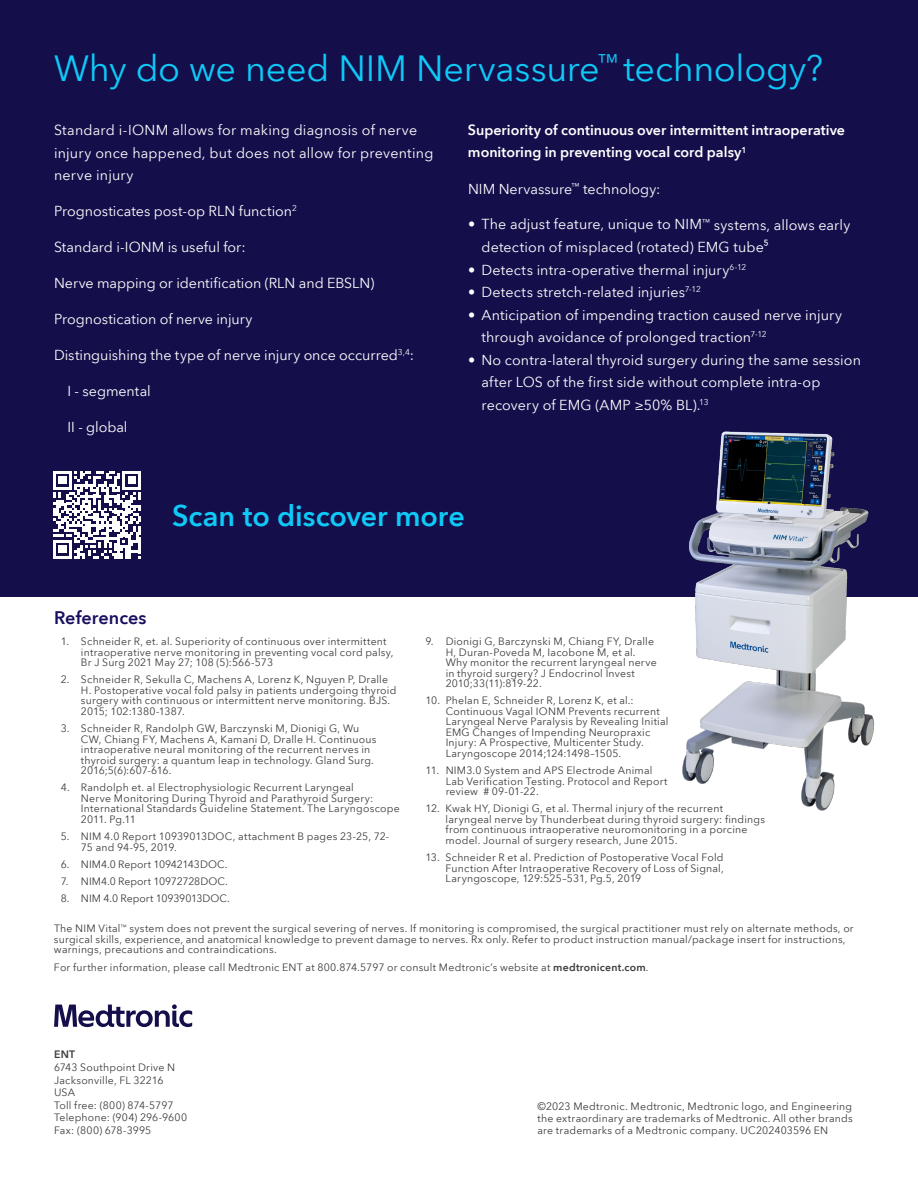
<style>
.page{position:relative;width:918px;height:1188px;background:#fff}
.page>*{position:absolute;margin:0;border:0;box-sizing:border-box;transform-origin:0 0}
.t1{font:36px "Avenir Next World";letter-spacing:-.01em;color:#0fc9f7}
.t2{font:600 28.65px "Avenir Next World";letter-spacing:-.005em;color:#0fc9f7}
.t3{font:600 18px "Avenir Next World";color:#170f5f}
.t4{font:14.25px/22.5px "Avenir Next World";letter-spacing:.005em;color:#fff}
.t5{font:600 14.25px/22.5px "Avenir Next World";color:#fff}
.t6{font:10.5px/10.5px "Avenir Next World";letter-spacing:.02em;color:#3c3c3c}
.t7{font:10.5px "Avenir Next World";color:#3c3c3c}
.t8{font:600 10.5px "Avenir Next World";color:#3c3c3c}
.s1{font-weight:600}
</style>
<div class="page">
<div style="left:0;top:0;width:918px;height:596px;background:#140f4b"></div>
<svg style="left:54px;top:1004px;width:138px;height:23px"></svg>
<svg style="left:53px;top:471px;width:88px;height:88px"></svg>
<img style="left:663px;top:431px;width:221px;height:380px">
<h1 class="t1" style="left:54px;top:40px;width:771px">Why do we need NIM Nervassure<sup>™</sup> technology?</h1>
<h3 class="t4" style="left:54px;top:119px;width:381px">Standard i-IONM allows for making diagnosis of nerve injury once happened, but does not allow for preventing nerve injury</h3>
<h3 class="t4" style="left:54px;top:200px;width:244px">Prognosticates post-op RLN function<sup>2</sup></h3>
<h3 class="t4" style="left:54px;top:236px;width:193px">Standard i-IONM is useful for:</h3>
<h3 class="t4" style="left:54px;top:272px;width:322px">Nerve mapping or identification (RLN and EBSLN)</h3>
<h3 class="t4" style="left:54px;top:308px;width:200px">Prognostication of nerve injury</h3>
<h3 class="t4" style="left:54px;top:344px;width:362px">Distinguishing the type of nerve injury once occurred<sup>3,4</sup>:</h3>
<h3 class="t4" style="left:67px;top:380px;width:85px">I - segmental</h3>
<h3 class="t4" style="left:67px;top:416px;width:62px">II - global</h3>
<h3 class="t5" style="left:468px;top:119px;width:379px">Superiority of continuous over intermittent intraoperative monitoring in preventing vocal cord palsy<sup>1</sup></h3>
<h3 class="t4" style="left:468px;top:177px;width:194px">NIM Nervassure<sup>™</sup> technology:</h3>
<h3 class="t4" style="left:482px;top:213px;width:370px;text-indent:-13px">• The adjust feature, unique to NIM<sup>™</sup> systems, allows early detection of misplaced (rotated) EMG tube⁵</h3>
<h3 class="t4" style="left:468px;top:258px;width:280px">• Detects intra-operative thermal injury<sup>6-12</sup></h3>
<h3 class="t4" style="left:468px;top:281px;width:234px">• Detects stretch-related injuries<sup>7-12</sup></h3>
<h3 class="t4" style="left:481px;top:303px;width:362px;text-indent:-13px">• Anticipation of impending traction caused nerve injury through avoidance of prolonged traction<sup>7-12</sup></h3>
<h3 class="t4" style="left:481px;top:348px;width:381px;text-indent:-13px">• No contra-lateral thyroid surgery during the same session after LOS of the first side without complete intra-op recovery of EMG (AMP ≥50% BL).<sup>13</sup></h3>
<h2 class="t2" style="left:172px;top:499px;width:294px">Scan to discover more</h2>
<h3 class="t3" style="left:54px;top:607px;width:94px">References</h3>
<p class="t6" style="left:81px;top:636px;width:314px;text-indent:-20px">1. Schneider R, et. al. Superiority of continuous over intermittent intraoperative nerve monitoring in preventing vocal cord palsy,<br>Br J Surg 2021 May 27; 108 (5):566-573</p>
<p class="t6" style="left:81px;top:675px;width:317px;text-indent:-20px">2. Schneider R, Sekulla C, Machens A, Lorenz K, Nguyen P, Dralle H. Postoperative vocal fold palsy in patients undergoing thyroid surgery with continuous or intermittent nerve monitoring. BJS.<br>2015; 102:1380-1387.</p>
<p class="t6" style="left:81px;top:723px;width:297px;text-indent:-20px">3. Schneider R, Randolph GW, Barczynski M, Dionigi G, Wu CW, Chiang FY, Machens A, Kamani D, Dralle H. Continuous intraoperative neural monitoring of the recurrent nerves in thyroid surgery: a quantum leap in technology. Gland Surg.<br>2016;5(6):607-616.</p>
<p class="t6" style="left:81px;top:783px;width:320px;text-indent:-20px">4. Randolph et. al Electrophysiologic Recurrent Laryngeal<br>Nerve Monitoring During Thyroid and Parathyroid Surgery:<br>International Standards Guideline Statement. The Laryngoscope 2011. Pg.11</p>
<p class="t6" style="left:81px;top:831px;width:310px;text-indent:-20px">5. NIM 4.0 Report 10939013DOC, attachment B pages 23-25, 72-<br>75 and 94-95, 2019.</p>
<p class="t7" style="left:61px;top:856px;width:168px">6. NIM4.0 Report 10942143DOC.</p>
<p class="t7" style="left:61px;top:873px;width:169px">7. NIM4.0 Report 10972728DOC.</p>
<p class="t7" style="left:61px;top:890px;width:171px">8. NIM 4.0 Report 10939013DOC.</p>
<p class="t6" style="left:446px;top:636px;width:213px;text-indent:-20px">9. Dionigi G, Barczynski M, Chiang FY, Dralle H, Duran-Poveda M, Iacobone M, et al.<br>Why monitor the recurrent laryngeal nerve in thyroid surgery? J Endocrinol Invest 2010;33(11):819-22.</p>
<p class="t6" style="left:446px;top:696px;width:224px;text-indent:-20px">10. Phelan E, Schneider R, Lorenz K, et al.:<br>Continuous Vagal IONM Prevents recurrent Laryngeal Nerve Paralysis by Revealing Initial EMG Changes of Impending Neuropraxic Injury: A Prospective, Multicenter Study.<br>Laryngoscope 2014;124:1498–1505.</p>
<p class="t6" style="left:446px;top:765px;width:223px;text-indent:-20px">11. NIM3.0 System and APS Electrode Animal<br>Lab Verification Testing. Protocol and Report review # 09-01-22.</p>
<p class="t6" style="left:446px;top:804px;width:321px;text-indent:-20px">12. Kwak HY, Dionigi G, et al. Thermal injury of the recurrent laryngeal nerve by Thunderbeat during thyroid surgery: findings from continuous intraoperative neuromonitoring in a porcine model. Journal of surgery research, June 2015.</p>
<p class="t6" style="left:446px;top:852px;width:280px;text-align:justify;text-indent:-20px">13. Schneider R et al. Prediction of Postoperative Vocal Fold Function After Intraoperative Recovery of Loss of Signal, Laryngoscope, 129:525–531, Pg.5, 2019</p>
<p class="t6" style="left:54px;top:924px;width:801px">The NIM Vital<sup>™</sup> system does not prevent the surgical severing of nerves. If monitoring is compromised, the surgical practitioner must rely on alternate methods, or surgical skills, experience, and anatomical knowledge to prevent damage to nerves. Rx only. Refer to product instruction manual/package insert for instructions, warnings, precautions and contraindications.</p>
<p class="t6" style="left:54px;top:962px;width:596px">For further information, please call Medtronic ENT at 800.874.5797 or consult Medtronic’s website at <span class="s1">medtronicent.com</span>.</p>
<p class="t8" style="left:54px;top:1049px;width:23px">ENT</p>
<p class="t6" style="left:54px;top:1061px;width:135px;line-height:12.6px">6743 Southpoint Drive N<br>Jacksonville, FL 32216<br>USA<br>Toll free: (800) 874-5797<br>Telephone: (904) 296-9600<br>Fax: (800) 678-3995</p>
<p class="t6" style="left:538px;top:1100px;width:317px;line-height:12px;text-align:justify">©2023 Medtronic. Medtronic, Medtronic logo, and Engineering the extraordinary are trademarks of Medtronic. All other brands are trademarks of a Medtronic company. UC202403596 EN</p>
</div>
